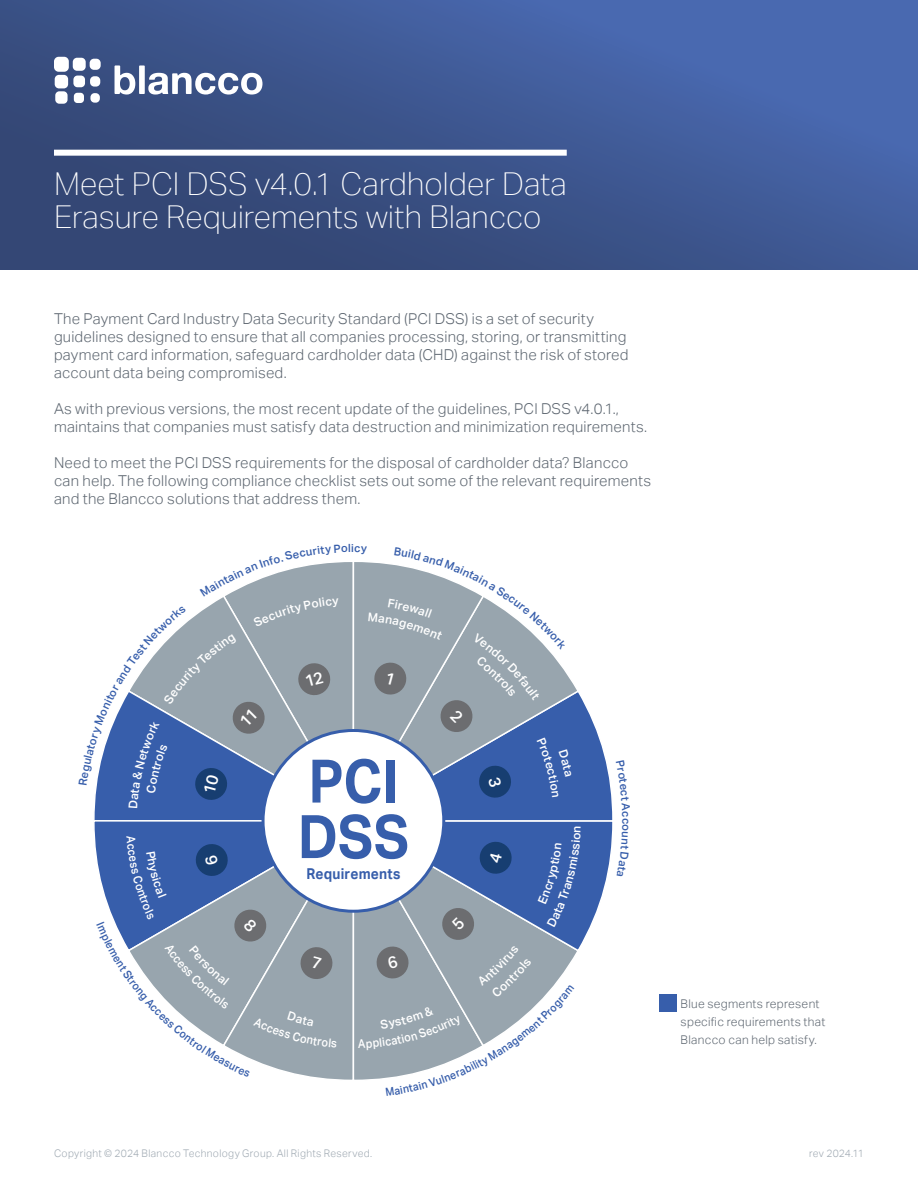
<style>
.page{position:relative;width:918px;height:1188px;background:#fff}
.page>*{position:absolute;margin:0;border:0;box-sizing:border-box;transform-origin:0 0}
.t1{font:700 60px/55.5px "Aktiv Grotesk";color:#375eab;scale:.91 1}
.Doc_Header{font:100 31.5px/33px "Aktiv Grotesk";letter-spacing:.005em;color:#fff}
.Body_Text{font:300 15px/18px "Aktiv Grotesk";letter-spacing:.015em;color:#5e6771}
.t2{font:700 15px "Aktiv Grotesk";letter-spacing:.015em;color:#375eab;scale:.91 1}
.Body_Text-2{font:300 12px/18px "Aktiv Grotesk";letter-spacing:.025em;color:#5e6771}
.t3{font:500 11.25px "Aktiv Grotesk";color:#375eab}
.t4{font:300 10.5px "Aktiv Grotesk";letter-spacing:.03em;color:#9fa9b2}
</style>
<div class="page">
<svg style="left:0;top:0;width:918px;height:270px;background:#3d5790"></svg>
<div style="left:54px;top:150px;width:513px;height:6px;background:#fff"></div>
<div style="left:659px;top:995px;width:18px;height:17px;background:#375eab"></div>
<div style="left:74px;top:93px;width:10px;height:10px;background:#fff;border-radius:4px"></div>
<div style="left:90px;top:93px;width:10px;height:10px;background:#fff;border-radius:4px"></div>
<div style="left:90px;top:76px;width:10px;height:11px;background:#fff;border-radius:4px"></div>
<div style="left:55px;top:75px;width:13px;height:13px;background:#fff;border-radius:4px"></div>
<div style="left:54px;top:57px;width:15px;height:15px;background:#fff;border-radius:5px"></div>
<div style="left:73px;top:58px;width:13px;height:13px;background:#fff;border-radius:4px"></div>
<div style="left:55px;top:91px;width:13px;height:13px;background:#fff;border-radius:4px"></div>
<div style="left:73px;top:76px;width:12px;height:11px;background:#fff;border-radius:4px"></div>
<div style="left:90px;top:59px;width:11px;height:11px;background:#fff;border-radius:4px"></div>
<svg style="left:115px;top:65px;width:20px;height:30px"></svg>
<div style="left:139px;top:65px;width:6px;height:29px;background:#fff"></div>
<svg style="left:148px;top:73px;width:114px;height:22px"></svg>
<svg style="left:94px;top:562px;width:519px;height:518px"></svg>
<p class="Doc_Header" style="left:54px;top:167px;width:514px">Meet PCI DSS v4.0.1 Cardholder Data<br>Erasure Requirements with Blancco</p>
<p class="Body_Text" style="left:54px;top:310px;width:576px">The Payment Card Industry Data Security Standard (PCI DSS) is a set of security guidelines designed to ensure that all companies processing, storing, or transmitting payment card information, safeguard cardholder data (CHD) against the risk of stored account data being compromised.</p>
<p class="Body_Text" style="left:54px;top:400px;width:595px">As with previous versions, the most recent update of the guidelines, PCI DSS v4.0.1., maintains that companies must satisfy data destruction and minimization requirements.</p>
<p class="Body_Text" style="left:54px;top:454px;width:599px">Need to meet the PCI DSS requirements for the disposal of cardholder data? Blancco can help. The following compliance checklist sets out some of the relevant requirements and the Blancco solutions that address them.</p>
<p class="t3" style="left:351px;top:541px;width:4px">i</p>
<p class="t1" style="left:298px;top:754px;width:124px">PCI<br>DSS</p>
<p class="t2" style="left:306px;top:865px;width:105px">Requirements</p>
<p class="Body_Text-2" style="left:681px;top:995px;width:146px">Blue segments represent specific requirements that<br>Blancco can help satisfy.</p>
<p class="t4" style="left:54px;top:1147px;width:320px">Copyright © 2024 Blancco Technology Group. All Rights Reserved.</p>
<p class="t4" style="left:809px;top:1147px;width:56px">rev 2024.11</p>
</div>
